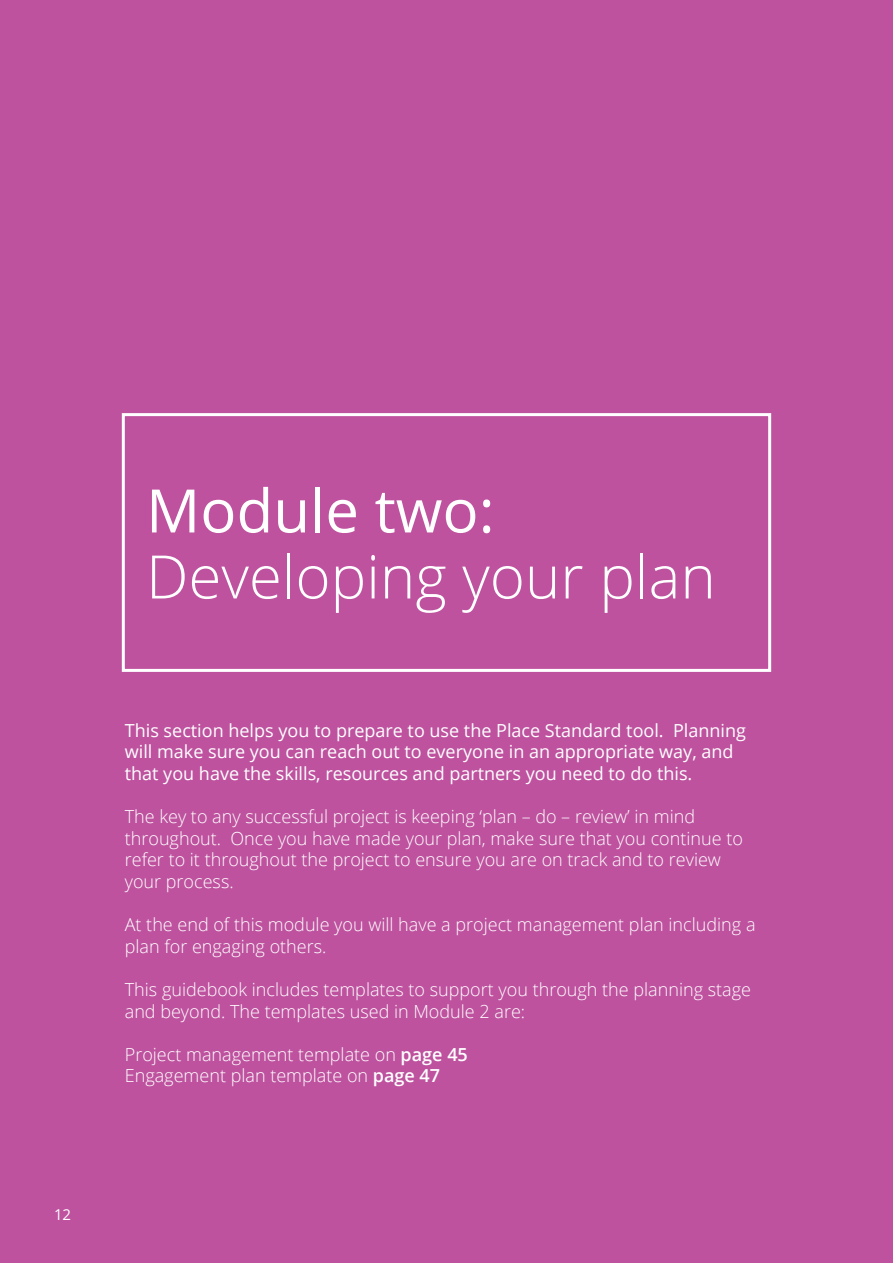
<style>
.page{position:relative;width:893px;height:1263px;background:#be529f}
.page>*{position:absolute;margin:0;border:0;box-sizing:border-box;transform-origin:0 0}
.t1{font:300 60px/66px "Open Sans";color:#fff}
.TEXT_body{font:300 18px/21.6px "Open Sans";color:#fff}
.TEXT_body-2{font:18px/21.6px "Open Sans";color:#fff}
.t2{font:15px "Open Sans";color:#fff}
.s1{font-weight:400}
.s2{font-weight:600}
</style>
<div class="page">
<div style="left:122px;top:413px;width:649px;height:259px;border:3px solid #fff"></div>
<hr style="left:892px;top:53px;width:1px;height:735px;background:#d1d2d4">
<p class="t2" style="left:54px;top:1205px;width:19px">12</p>
<p class="t1" style="left:146px;top:476px;width:571px"><span class="s1">Module two:<br></span>Developing your plan</p>
<p class="TEXT_body-2" style="left:125px;top:719px;width:623px">This section helps you to prepare to use the Place Standard tool. Planning will make sure you can reach out to everyone in an appropriate way, and that you have the skills, resources and partners you need to do this.</p>
<p class="TEXT_body" style="left:125px;top:805px;width:620px">The key to any successful project is keeping ‘plan – do – review’ in mind throughout. Once you have made your plan, make sure that you continue to refer to it throughout the project to ensure you are on track and to review your process.</p>
<p class="TEXT_body" style="left:125px;top:913px;width:632px">At the end of this module you will have a project management plan including a plan for engaging others.</p>
<p class="TEXT_body" style="left:125px;top:978px;width:628px">This guidebook includes templates to support you through the planning stage and beyond. The templates used in Module 2 are:</p>
<p class="TEXT_body" style="left:125px;top:1043px;width:345px">Project management template on <span class="s2">page 45</span></p>
<p class="TEXT_body" style="left:125px;top:1064px;width:317px">Engagement plan template on <span class="s2">page 47</span></p>
</div>
